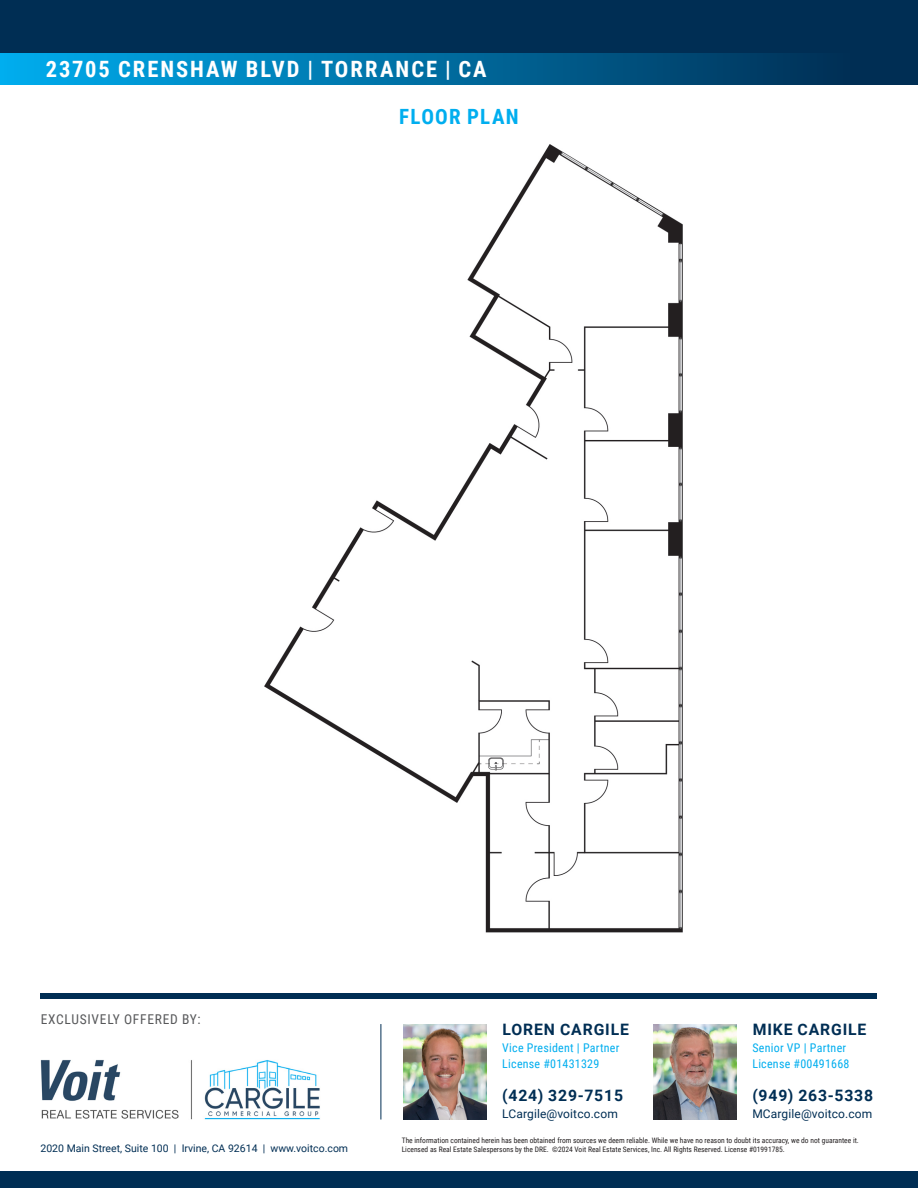
<style>
.page{position:relative;width:918px;height:1188px;background:#fff}
.page>*{position:absolute;margin:0;border:0;box-sizing:border-box;transform-origin:0 0}
.Property_Address{font:700 22.5px "Roboto Condensed";letter-spacing:.09em;color:#fff}
.Subhead_2{font:700 21px "Roboto Condensed";letter-spacing:.055em;color:#00aeef}
.t1{font:700 15.75px "Roboto";letter-spacing:.055em;color:#002e54}
.t2{font:13.5px "Roboto Condensed";letter-spacing:.055em;color:#57585a}
.t3{font:12px/16.5px "Roboto Condensed";letter-spacing:.02em;color:#00aeef}
.t4{font:12px "Roboto";letter-spacing:.01em;color:#002e54}
.t5{font:10.5px "Roboto";color:#002e54}
.t6{font:7.5px/9px "Roboto Condensed";color:#231f20}
</style>
<div class="page">
<img style="left:40px;top:1060px;width:280px;height:60px">
<img style="left:404px;top:1024px;width:82px;height:96px">
<img style="left:654px;top:1024px;width:82px;height:96px">
<div style="left:0;top:1172px;width:918px;height:16px;background:#002e54"></div>
<div style="left:40px;top:994px;width:838px;height:5px;background:#002e54"></div>
<img style="left:264px;top:144px;width:419px;height:789px">
<hr style="left:381px;top:1024px;width:1px;height:96px;background:#002e54">
<div style="left:0;top:0;width:918px;height:85px;background:#002e54"></div>
<div style="left:0;top:54px;width:849px;height:31px;background:linear-gradient(to right,#00adef,#002f55)"></div>
<p class="Property_Address" style="left:46px;top:53px;width:442px">23705 CRENSHAW BLVD | TORRANCE | CA</p>
<p class="Subhead_2" style="left:399px;top:102px;width:121px">FLOOR PLAN</p>
<h3 class="t2" style="left:41px;top:1010px;width:161px">EXCLUSIVELY OFFERED BY:</h3>
<h3 class="t1" style="left:503px;top:1019px;width:128px">LOREN CARGILE</h3>
<h3 class="t3" style="left:502px;top:1039px;width:119px">Vice President | Partner<br>License #01431329</h3>
<h3 class="t1" style="left:502px;top:1085px;width:122px">(424) 329-7515</h3>
<h3 class="t4" style="left:502px;top:1105px;width:117px">LCargile@voitco.com</h3>
<h3 class="t1" style="left:753px;top:1019px;width:115px">MIKE CARGILE</h3>
<h3 class="t3" style="left:752px;top:1039px;width:99px">Senior VP | Partner<br>License #00491668</h3>
<h3 class="t1" style="left:752px;top:1085px;width:122px">(949) 263-5338</h3>
<h3 class="t4" style="left:752px;top:1105px;width:121px">MCargile@voitco.com</h3>
<h3 class="t5" style="left:40px;top:1141px;width:309px">2020 Main Street, Suite 100 | Irvine, CA 92614 | www.voitco.com</h3>
<p class="t6" style="left:402px;top:1136px;width:459px">The information contained herein has been obtained from sources we deem reliable. While we have no reason to doubt its accuracy, we do not guarantee it.<br>Licensed as Real Estate Salespersons by the DRE. ©2024 Voit Real Estate Services, Inc. All Rights Reserved. License #01991785.</p>
</div>
